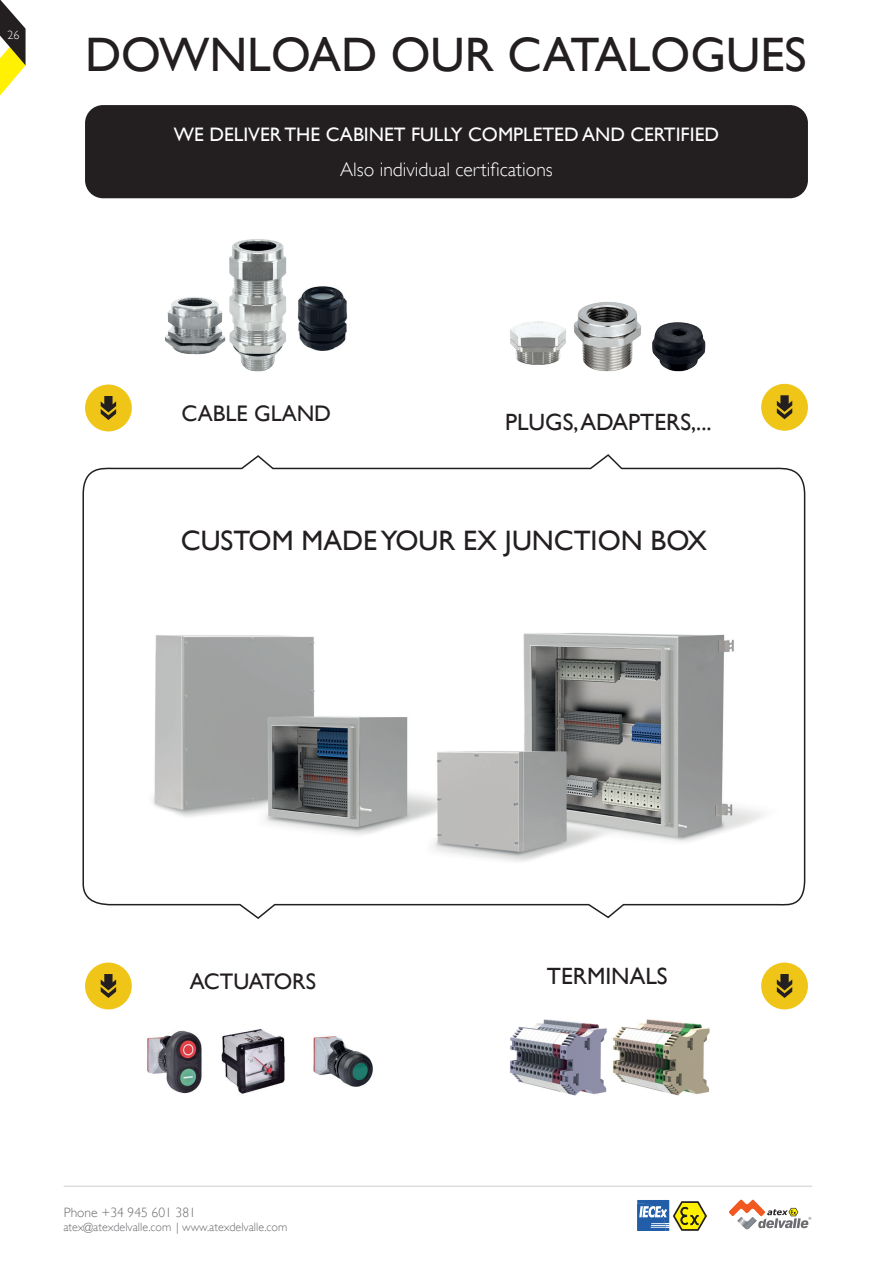
<style>
.page{position:relative;width:893px;height:1263px;background:#fff}
.page>*{position:absolute;margin:0;border:0;box-sizing:border-box;transform-origin:0 0}
.t1{font:48.3px "Gill Sans";color:#231f20}
.t2{font:28.05px "Gill Sans";color:#231f20}
.t3{font:23.55px "Gill Sans";color:#231f20}
.t4{font:22.5px "Gill Sans";color:#231f20}
.t5{font:19.5px "Gill Sans";color:#fff}
.t6{font:300 19.5px "Gill Sans";color:#fff}
.t7{font:300 13.5px "Gill Sans";color:#6c6d70}
.t8{font:300 12px "Gill Sans";color:#6c6d70}
.t9{font:300 12px "Gill Sans";color:#fff}
</style>
<div class="page">
<svg style="left:729px;top:1199px;width:82px;height:29px"></svg>
<hr style="left:64px;top:1185px;width:748px;height:2px;background:#dcdddf">
<svg style="left:0;top:0;width:26px;height:96px"></svg>
<svg style="left:637px;top:1200px;width:70px;height:31px"></svg>
<div style="left:85px;top:105px;width:723px;height:93px;background:#231f20;border-radius:18px"></div>
<svg style="left:82px;top:454px;width:724px;height:465px"></svg>
<img style="left:221px;top:1029px;width:64px;height:65px">
<img style="left:147px;top:1030px;width:55px;height:64px">
<img style="left:313px;top:1036px;width:60px;height:51px">
<img style="left:574px;top:302px;width:67px;height:70px">
<img style="left:652px;top:322px;width:54px;height:50px">
<img style="left:510px;top:321px;width:56px;height:44px">
<img style="left:297px;top:286px;width:50px;height:64px">
<img style="left:229px;top:239px;width:58px;height:133px">
<img style="left:165px;top:297px;width:61px;height:58px">
<div style="left:85px;top:385px;width:47px;height:46px;background:#efc518;border-radius:50%"></div>
<svg style="left:101px;top:396px;width:15px;height:24px"></svg>
<div style="left:85px;top:962px;width:47px;height:47px;background:#efc518;border-radius:50%"></div>
<svg style="left:101px;top:974px;width:15px;height:24px"></svg>
<div style="left:761px;top:384px;width:47px;height:47px;background:#efc518;border-radius:50%"></div>
<svg style="left:777px;top:395px;width:15px;height:24px"></svg>
<img style="left:103px;top:578px;width:681px;height:286px">
<div style="left:761px;top:962px;width:47px;height:47px;background:#efc518;border-radius:50%"></div>
<svg style="left:777px;top:974px;width:15px;height:24px"></svg>
<img style="left:510px;top:1019px;width:200px;height:77px">
<p class="t9" style="left:8px;top:28px;width:13px">26</p>
<h1 class="t1" style="left:85px;top:27px;width:723px">DOWNLOAD OUR CATALOGUES</h1>
<p class="t5" style="left:174px;top:123px;width:547px">WE DELIVER THE CABINET FULLY COMPLETED AND CERTIFIED</p>
<p class="t6" style="left:340px;top:158px;width:214px">Also individual certifications</p>
<p class="t4" style="left:181px;top:400px;width:151px">CABLE GLAND</p>
<p class="t3" style="left:505px;top:408px;width:208px">PLUGS, ADAPTERS,...</p>
<h2 class="t2" style="left:181px;top:524px;width:528px">CUSTOM MADE YOUR EX JUNCTION BOX</h2>
<p class="t4" style="left:190px;top:968px;width:128px">ACTUATORS</p>
<p class="t7" style="left:64px;top:1205px;width:134px">Phone +34 945 601 381</p>
<p class="t8" style="left:63px;top:1220px;width:225px">atex@atexdelvalle.com | www.atexdelvalle.com</p>
<p class="t3" style="left:547px;top:962px;width:122px">TERMINALS</p>
</div>
